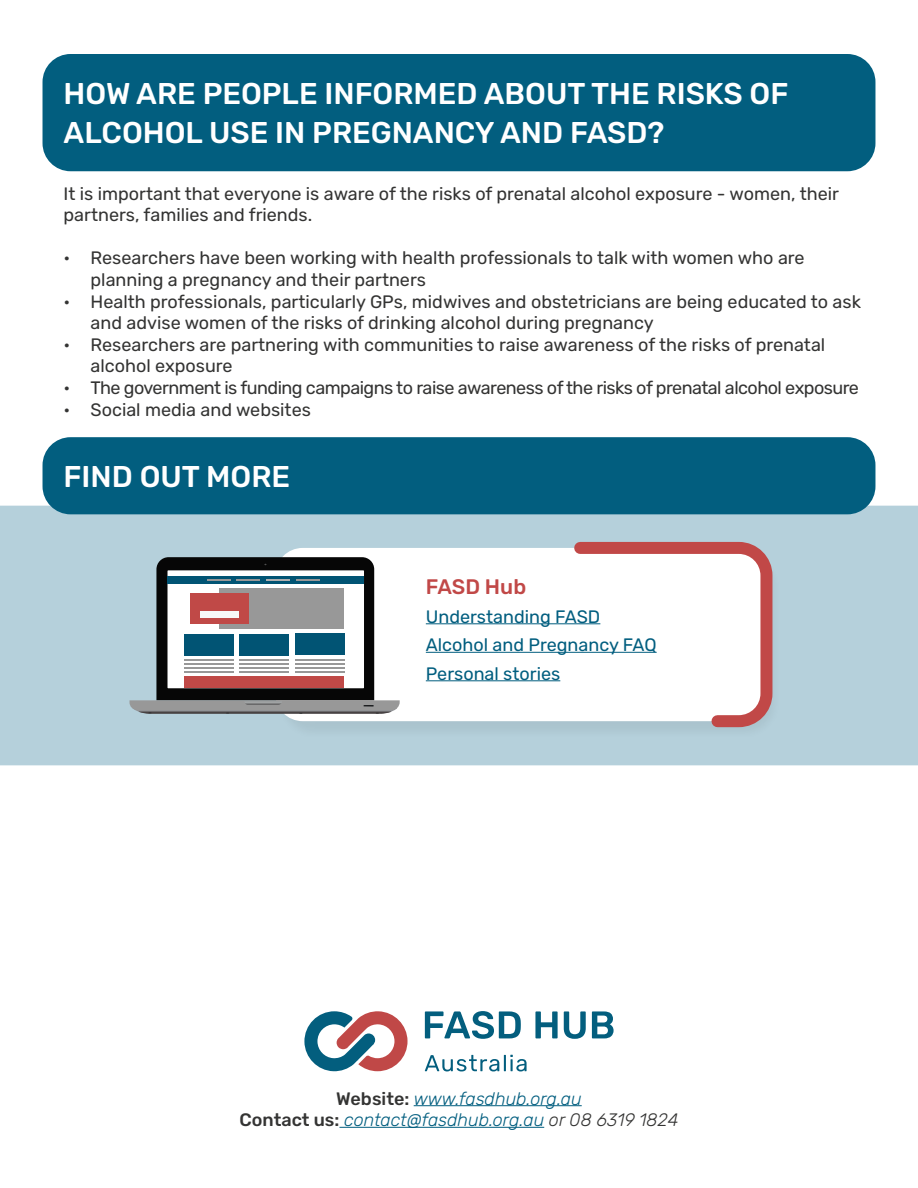
<style>
.page{position:relative;width:918px;height:1188px;background:#fff}
.page>*{position:absolute;margin:0;border:0;box-sizing:border-box;transform-origin:0 0}
.t1{font:500 30px/39px "Rubik";color:#fff}
.t2{font:500 21px "Rubik";color:#c14847}
.t3{font:18px/21.6px "Rubik";color:#343433}
.t4{font:18px "Rubik";letter-spacing:-.03em;color:#343433}
.t5{font:italic 300 18px/21.6px "Rubik";color:#025e7f;text-align:center}
.t6{font:18px/28.5px "Rubik";color:#025e7f}
.s1{font-weight:500;font-style:normal;color:#343433}
.s2{color:#343433}
</style>
<div class="page">
<div style="left:43px;top:54px;width:832px;height:117px;background:#025e7f;border-radius:28px"></div>
<div style="left:0;top:506px;width:918px;height:259px;background:#b5d0db"></div>
<div style="left:278px;top:550px;width:504px;height:189px;background:#b0cbd5"></div>
<div style="left:275px;top:548px;width:488px;height:173px;background:#fff;border-radius:28px"></div>
<svg style="left:568px;top:536px;width:210px;height:192px"></svg>
<div style="left:43px;top:437px;width:832px;height:77px;background:#025e7f;border-radius:28px"></div>
<hr style="left:426px;top:623px;width:174px;height:1px;background:#025e7f">
<hr style="left:426px;top:652px;width:231px;height:1px;background:#025e7f">
<hr style="left:426px;top:680px;width:134px;height:1px;background:#025e7f">
<hr style="left:414px;top:1105px;width:168px;height:1px;background:#025e7f">
<hr style="left:339px;top:1127px;width:205px;height:1px;background:#025e7f">
<svg style="left:130px;top:557px;width:270px;height:157px"></svg>
<svg style="left:304px;top:1011px;width:104px;height:60px"></svg>
<svg style="left:425px;top:1011px;width:96px;height:28px"></svg>
<svg style="left:535px;top:1011px;width:23px;height:27px"></svg>
<svg style="left:564px;top:1011px;width:22px;height:28px"></svg>
<svg style="left:592px;top:1011px;width:22px;height:27px"></svg>
<svg style="left:425px;top:1055px;width:102px;height:16px"></svg>
<h1 class="t1" style="left:64px;top:75px;width:726px">HOW ARE PEOPLE INFORMED ABOUT THE RISKS OF<br>ALCOHOL USE IN PREGNANCY AND FASD?</h1>
<p class="t3" style="left:64px;top:183px;width:777px">It is important that everyone is aware of the risks of prenatal alcohol exposure - women, their partners, families and friends.</p>
<p class="t3" style="left:91px;top:248px;width:716px;text-indent:-27px">• Researchers have been working with health professionals to talk with women who are planning a pregnancy and their partners</p>
<p class="t3" style="left:91px;top:291px;width:772px;text-indent:-27px">• Health professionals, particularly GPs, midwives and obstetricians are being educated to ask and advise women of the risks of drinking alcohol during pregnancy</p>
<p class="t3" style="left:91px;top:334px;width:736px;text-indent:-27px">• Researchers are partnering with communities to raise awareness of the risks of prenatal alcohol exposure</p>
<p class="t4" style="left:64px;top:378px;width:797px">• The government is funding campaigns to raise awareness of the risks of prenatal alcohol exposure</p>
<p class="t3" style="left:64px;top:399px;width:249px">• Social media and websites</p>
<h1 class="t1" style="left:64px;top:458px;width:228px">FIND OUT MORE</h1>
<p class="t2" style="left:426px;top:575px;width:102px">FASD Hub</p>
<p class="t6" style="left:426px;top:603px;width:232px">Understanding FASD<br>Alcohol and Pregnancy FAQ<br>Personal stories</p>
<p class="t5" style="left:240px;top:1088px;width:440px"><span class="s1">Website:</span> www.fasdhub.org.au<br><span class="s1">Contact us:</span> contact@fasdhub.org.au <span class="s2">or 08 6319 1824</span></p>
</div>
